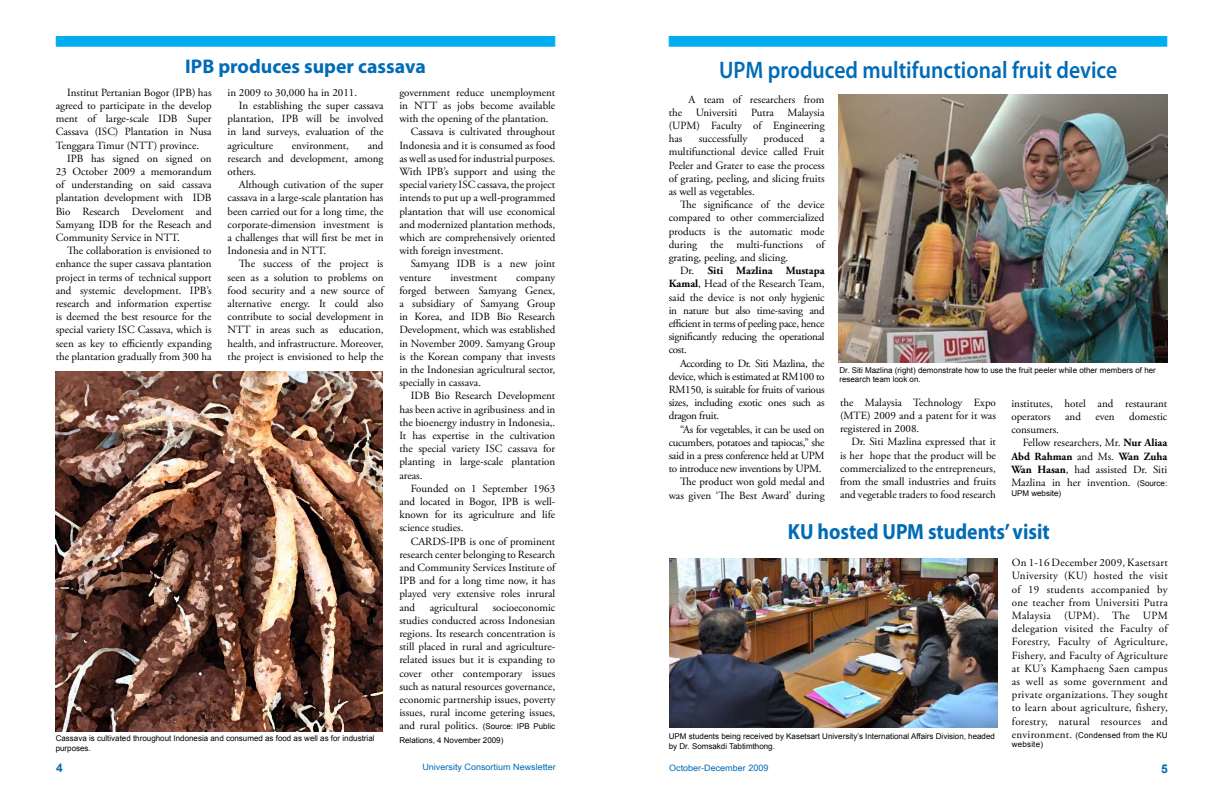
<style>
.page{position:relative;width:1224px;height:792px;background:#fff}
.page>*{position:absolute;margin:0;border:0;box-sizing:border-box;transform-origin:0 0}
.t1{font:600 24px "Myriad Pro";color:#006bb6;scale:.9 1}
.t2{font:700 22px "Myriad Pro";color:#006bb6;scale:.9 1}
.t3{font:700 19.8px "Myriad Pro";color:#006bb6}
.t4{font:700 12px "Arial";color:#006bb6}
.t5{font:11px/13.2px "Adobe Garamond Pro";color:#000;text-align:justify}
.t6{font:11px/13.2px "Adobe Garamond Pro";letter-spacing:-.025em;color:#000;text-align:right}
.t7{font:700 11px "Adobe Garamond Pro";color:#000}
.t8{font:8.8px "Arial Narrow";color:#006bb6;scale:1.25 1}
.t9{font:8px/9.6px "Arial";color:#000}
.t10{font:8px/9.6px "Arial";letter-spacing:.025em;color:#000}
.s1{font-family:"Arial";font-size:8px}
.s2{font-weight:700}
.s3{font-weight:400}
.s4{font-family:"Adobe Garamond Pro";font-size:11px}
</style>
<div class="page">
<div style="left:56px;top:36px;width:499px;height:11px;background:#00aeef;border:1px solid #00aeef"></div>
<div style="left:669px;top:36px;width:498px;height:11px;background:#00aeef;border:1px solid #00aeef"></div>
<img style="left:56px;top:371px;width:327px;height:360px">
<img style="left:839px;top:95px;width:328px;height:268px">
<img style="left:669px;top:558px;width:328px;height:169px">
<h3 class="t3" style="left:185px;top:54px;width:242px">IPB produces super cassava</h3>
<p class="t5" style="left:56px;top:86px;width:157px;text-indent:11px">Institut Pertanian Bogor (IPB) has agreed to participate in the develop ment of large-scale IDB Super Cassava (ISC) Plantation in Nusa Tenggara Timur (NTT) province.</p>
<p class="t5" style="left:56px;top:152px;width:157px;text-indent:11px">IPB has signed on signed on 23 October 2009 a memorandum of understanding on said cassava plantation development with IDB Bio Research Develoment and Samyang IDB for the Reseach and Community Service in NTT.</p>
<p class="t5" style="left:56px;top:244px;width:157px;text-indent:11px">The collaboration is envisioned to enhance the super cassava plantation project in terms of technical support and systemic development. IPB’s research and information expertise is deemed the best resource for the special variety ISC Cassava, which is seen as key to efficiently expanding the plantation gradually from 300 ha</p>
<p class="t5" style="left:228px;top:86px;width:131px">in 2009 to 30,000 ha in 2011.</p>
<p class="t5" style="left:239px;top:99px;width:146px">In establishing the super cassava</p>
<p class="t5" style="left:228px;top:112px;width:157px">plantation, IPB will be involved</p>
<p class="t5" style="left:228px;top:126px;width:157px">in land surveys, evaluation of the</p>
<p class="t5" style="left:228px;top:139px;width:47px">agriculture</p>
<p class="t5" style="left:292px;top:139px;width:59px">environment,</p>
<p class="t5" style="left:228px;top:139px;width:157px;text-indent:140px">and research and development, among others.</p>
<p class="t5" style="left:228px;top:178px;width:157px;text-indent:11px">Although cutivation of the super cassava in a large-scale plantation has been carried out for a long time, the corporate-dimension investment is a challenges that will first be met in Indonesia and in NTT.</p>
<p class="t5" style="left:228px;top:258px;width:157px;text-indent:11px">The success of the project is seen as a solution to problems on food security and a new source of alternative energy. It could also contribute to social development in NTT in areas such as education, health, and infrastructure. Moreover, the project is envisioned to help the</p>
<p class="t5" style="left:399px;top:86px;width:157px">government reduce unemployment</p>
<p class="t5" style="left:399px;top:99px;width:157px">in NTT as jobs become available</p>
<p class="t5" style="left:399px;top:112px;width:151px">with the opening of the plantation.</p>
<p class="t5" style="left:411px;top:126px;width:146px">Cassava is cultivated throughout</p>
<p class="t5" style="left:399px;top:139px;width:157px">Indonesia and it is consumed as food</p>
<p class="t5" style="left:399px;top:152px;width:157px">as well as used for industrial purposes.</p>
<p class="t5" style="left:399px;top:165px;width:157px">With IPB’s support and using the</p>
<p class="t5" style="left:399px;top:178px;width:157px">special variety ISC cassava, the project</p>
<p class="t5" style="left:399px;top:192px;width:157px">intends to put up a well-programmed</p>
<p class="t5" style="left:399px;top:205px;width:157px">plantation that will use economical</p>
<p class="t5" style="left:399px;top:218px;width:157px">and modernized plantation methods,</p>
<p class="t5" style="left:399px;top:231px;width:157px">which are comprehensively oriented</p>
<p class="t5" style="left:399px;top:244px;width:106px">with foreign investment.</p>
<p class="t5" style="left:411px;top:258px;width:146px">Samyang IDB is a new joint</p>
<p class="t5" style="left:399px;top:271px;width:33px">venture</p>
<p class="t5" style="left:450px;top:271px;width:48px">investment</p>
<p class="t5" style="left:399px;top:271px;width:157px;text-indent:117px">company forged between Samyang Genex, a subsidiary of Samyang Group in Korea, and IDB Bio Research Development, which was established in November 2009. Samyang Group is the Korean company that invests in the Indonesian agricultural sector, specially in cassava.</p>
<p class="t5" style="left:399px;top:390px;width:157px;text-indent:11px">IDB Bio Research Development has been active in agribusiness and in the bioenergy industry in Indonesia,.<br>It has expertise in the cultivation the special variety ISC cassava for planting in large-scale plantation areas.</p>
<p class="t5" style="left:399px;top:482px;width:157px;text-indent:11px">Founded on 1 September 1963 and located in Bogor, IPB is well&shy;known for its agriculture and life science studies.</p>
<p class="t5" style="left:399px;top:535px;width:157px;text-indent:11px">CARDS-IPB is one of prominent research center belonging to Research and Community Services Institute of IPB and for a long time now, it has played very extensive roles inrural and</p>
<p class="t5" style="left:430px;top:601px;width:50px">agricultural</p>
<p class="t5" style="left:399px;top:601px;width:157px;text-indent:93px">socioeconomic studies conducted across Indonesian regions. Its research concentration is still placed in rural and agriculture&shy;related issues but it is expanding to cover other contemporary issues such as natural resources governance, economic partnership issues, poverty issues, rural income getering issues, and rural politics. <span class="s1">(Source: IPB Public</span></p>
<p class="t9" style="left:56px;top:734px;width:320px">Cassava is cultivated throughout Indonesia and consumed as food as well as for industrial</p>
<p class="t9" style="left:399px;top:735px;width:106px">Relations, 4 November 2009)</p>
<p class="t9" style="left:56px;top:743px;width:37px">purposes.</p>
<h1 class="t1" style="left:719px;top:55px;width:444px">UPM produced multifunctional fruit device</h1>
<p class="t5" style="left:669px;top:93px;width:157px;text-indent:20px">A team of researchers from the Universiti Putra Malaysia (UPM) Faculty of Engineering has</p>
<p class="t5" style="left:699px;top:133px;width:50px">successfully</p>
<p class="t5" style="left:764px;top:133px;width:42px">produced</p>
<p class="t5" style="left:669px;top:133px;width:157px;text-indent:151px">a multifunctional device called Fruit Peeler and Grater to ease the process of grating, peeling, and slicing fruits as well as vegetables.</p>
<p class="t5" style="left:669px;top:199px;width:157px;text-indent:11px">The significance of the device compared to other commercialized products is the automatic mode during the multi-functions of grating, peeling, and slicing.</p>
<p class="t5" style="left:669px;top:265px;width:157px;text-indent:11px">Dr. <span class="s2">Siti Mazlina Mustapa Kamal</span>, Head of the Research Team, said the device is not only hygienic in nature but also time-saving and efficient in terms of peeling pace, hence significantly reducing the operational cost.</p>
<p class="t5" style="left:669px;top:357px;width:157px;text-indent:11px">According to Dr. Siti Mazlina, the device, which is estimated at RM100 to RM150, is suitable for fruits of various sizes, including exotic ones such as dragon fruit.</p>
<p class="t6" style="left:669px;top:423px;width:157px">“As for vegetables, it can be used on cucumbers, potatoes and tapiocas,” she said in a press conference held at UPM to introduce new inventions by UPM.<br>The product won gold medal and was given ‘The Best Award’ during</p>
<p class="t9" style="left:839px;top:365px;width:318px">Dr. Siti Mazlina (right) demonstrate how to use the fruit peeler while other members of her research team look on.</p>
<p class="t5" style="left:840px;top:396px;width:157px">the Malaysia Technology Expo (MTE) 2009 and a patent for it was registered in 2008.</p>
<p class="t5" style="left:840px;top:436px;width:157px;text-indent:11px">Dr. Siti Mazlina expressed that it is her hope that the product will be commercialized to the entrepreneurs, from the small industries and fruits and vegetable traders to food research</p>
<p class="t5" style="left:1011px;top:397px;width:157px">institutes, hotel and restaurant operators</p>
<p class="t5" style="left:1065px;top:410px;width:17px">and</p>
<p class="t5" style="left:1096px;top:410px;width:21px">even</p>
<p class="t5" style="left:1129px;top:410px;width:40px">domestic</p>
<p class="t5" style="left:1011px;top:424px;width:49px">consumers.</p>
<p class="t5" style="left:1023px;top:437px;width:146px">Fellow researchers, Mr. <span class="s2">Nur Aliaa</span></p>
<p class="t7" style="left:1011px;top:450px;width:157px">Abd Rahman <span class="s3">and Ms.</span> Wan Zuha</p>
<p class="t5" style="left:1011px;top:463px;width:157px"><span class="s2">Wan Hasan</span>, had assisted Dr. Siti</p>
<p class="t5" style="left:1011px;top:476px;width:157px">Mazlina in her invention. <span class="s1">(Source:</span></p>
<p class="t9" style="left:1011px;top:488px;width:51px">UPM website)</p>
<h2 class="t2" style="left:788px;top:517px;width:293px">KU hosted UPM students’ visit</h2>
<p class="t9" style="left:669px;top:732px;width:328px">UPM students being received by Kasetsart University’s International Affairs Division, headed by Dr. Somsakdi Tabtimthong.</p>
<p class="t5" style="left:1012px;top:556px;width:157px">On 1-16 December 2009, Kasetsart University (KU) hosted the visit of 19 students accompanied by one teacher from Universiti Putra Malaysia (UPM). The UPM delegation visited the Faculty of Forestry, Faculty of Agriculture, Fishery, and Faculty of Agriculture at KU’s Kamphaeng Saen campus as well as some government and private organizations. They sought to learn about agriculture, fishery, forestry, natural resources and</p>
<p class="t10" style="left:1012px;top:730px;width:157px"><span class="s4">environment.</span> (Condensed from the KU website)</p>
<p class="t4" style="left:56px;top:760px;width:8px">4</p>
<p class="t8" style="left:422px;top:761px;width:108px">University Consortium Newsletter</p>
<p class="t8" style="left:669px;top:762px;width:81px">October-December 2009</p>
<p class="t4" style="left:1161px;top:760px;width:8px">5</p>
</div>
